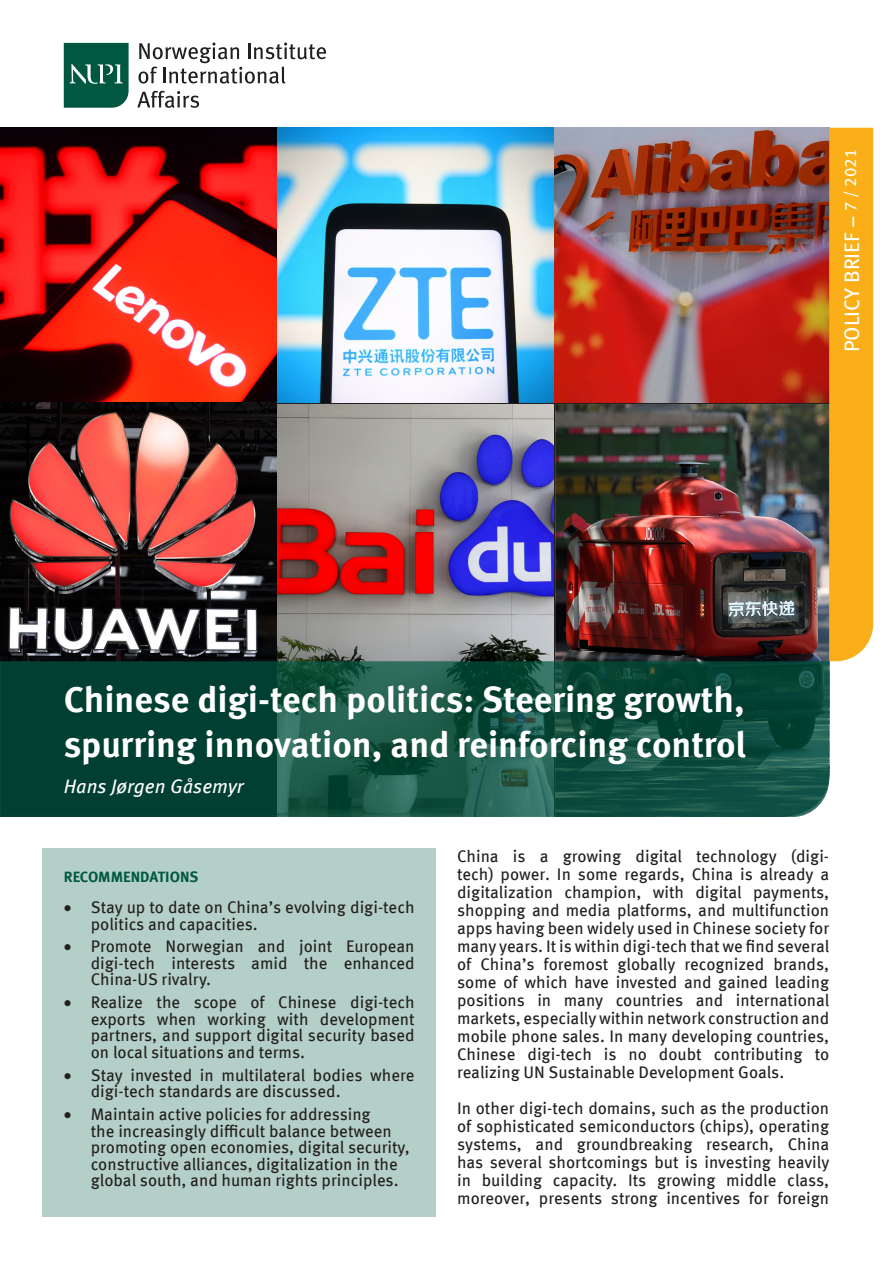
<style>
.page{position:relative;width:893px;height:1263px;background:#fff}
.page>*{position:absolute;margin:0;border:0;box-sizing:border-box;transform-origin:0 0}
.t1{font:700 36px "Meta Offc Pro";color:#fff}
.t2{font:21px "Meta Offc Pro";color:#fff}
.t3{font:italic 19.5px "Meta Offc Pro";color:#fff}
.t4{font:16.8px/18px "Meta Offc Pro";color:#231f20;text-align:justify}
.t5{font:700 15px "Meta Offc Pro";color:#005840}
.s1{font-size:16.5px}
</style>
<div class="page">
<hr style="left:277px;top:128px;width:1px;height:689px;background:#231f20">
<hr style="left:554px;top:128px;width:1px;height:689px;background:#231f20">
<hr style="left:1px;top:403px;width:847px;height:1px;background:#231f20">
<img style="left:0;top:128px;width:277px;height:533px">
<img style="left:278px;top:404px;width:275px;height:257px">
<img style="left:555px;top:404px;width:275px;height:379px">
<img style="left:277px;top:128px;width:552px;height:275px">
<div style="left:829px;top:128px;width:44px;height:533px;background:#faaf18"></div>
<svg style="left:0;top:661px;width:829px;height:156px;background:#0f4c3d"></svg>
<svg style="left:64px;top:43px;width:65px;height:65px;background:#196852"></svg>
<svg style="left:138px;top:43px;width:188px;height:41px"></svg>
<svg style="left:137px;top:91px;width:62px;height:17px"></svg>
<div style="left:43px;top:849px;width:393px;height:368px;background:#b4cfc8"></div>
<p class="t2" style="left:836px;top:352px;width:205px;rotate:-90deg">POLICY BRIEF – <span class="s1">7 / 2021</span></p>
<p class="t1" style="left:64px;top:672px;width:683px">Chinese digi-tech politics: Steering growth,</p>
<p class="t1" style="left:64px;top:717px;width:684px">spurring innovation, and reinforcing control</p>
<p class="t3" style="left:64px;top:772px;width:182px">Hans Jørgen Gåsemyr</p>
<p class="t5" style="left:64px;top:864px;width:136px">RECOMMENDATIONS</p>
<p class="t4" style="left:91px;top:898px;width:325px;line-height:16.5px;text-indent:-27px">• Stay up to date on China’s evolving digi-tech politics and capacities.</p>
<p class="t4" style="left:91px;top:937px;width:325px;line-height:16.5px;text-indent:-27px">• Promote Norwegian and joint European digi-tech interests amid the enhanced China-US rivalry.</p>
<p class="t4" style="left:91px;top:993px;width:325px;line-height:16.5px;text-indent:-27px">• Realize the scope of Chinese digi-tech exports when working with development partners, and support digital security based on local situations and terms.</p>
<p class="t4" style="left:91px;top:1065px;width:325px;line-height:16.5px;text-indent:-27px">• Stay invested in multilateral bodies where digi-tech standards are discussed.</p>
<p class="t4" style="left:91px;top:1105px;width:321px;line-height:16.5px;text-align:left;text-indent:-27px">• Maintain active policies for addressing<br>the increasingly difficult balance between promoting open economies, digital security, constructive alliances, digitalization in the global south, and human rights principles.</p>
<p class="t4" style="left:457px;top:846px;width:374px">China is a growing digital technology (digi&shy;tech) power. In some regards, China is already a digitalization champion, with digital payments, shopping and media platforms, and multifunction apps having been widely used in Chinese society for many years. It is within digi-tech that we find several of China’s foremost globally recognized brands, some of which have invested and gained leading positions in many countries and international markets, especially within network construction and mobile phone sales. In many developing countries, Chinese digi-tech is no doubt contributing to realizing UN Sustainable Development Goals.</p>
<p class="t4" style="left:457px;top:1098px;width:374px">In other digi-tech domains, such as the production of sophisticated semiconductors (chips), operating systems, and groundbreaking research, China has several shortcomings but is investing heavily in building capacity. Its growing middle class, moreover, presents strong incentives for foreign</p>
</div>
